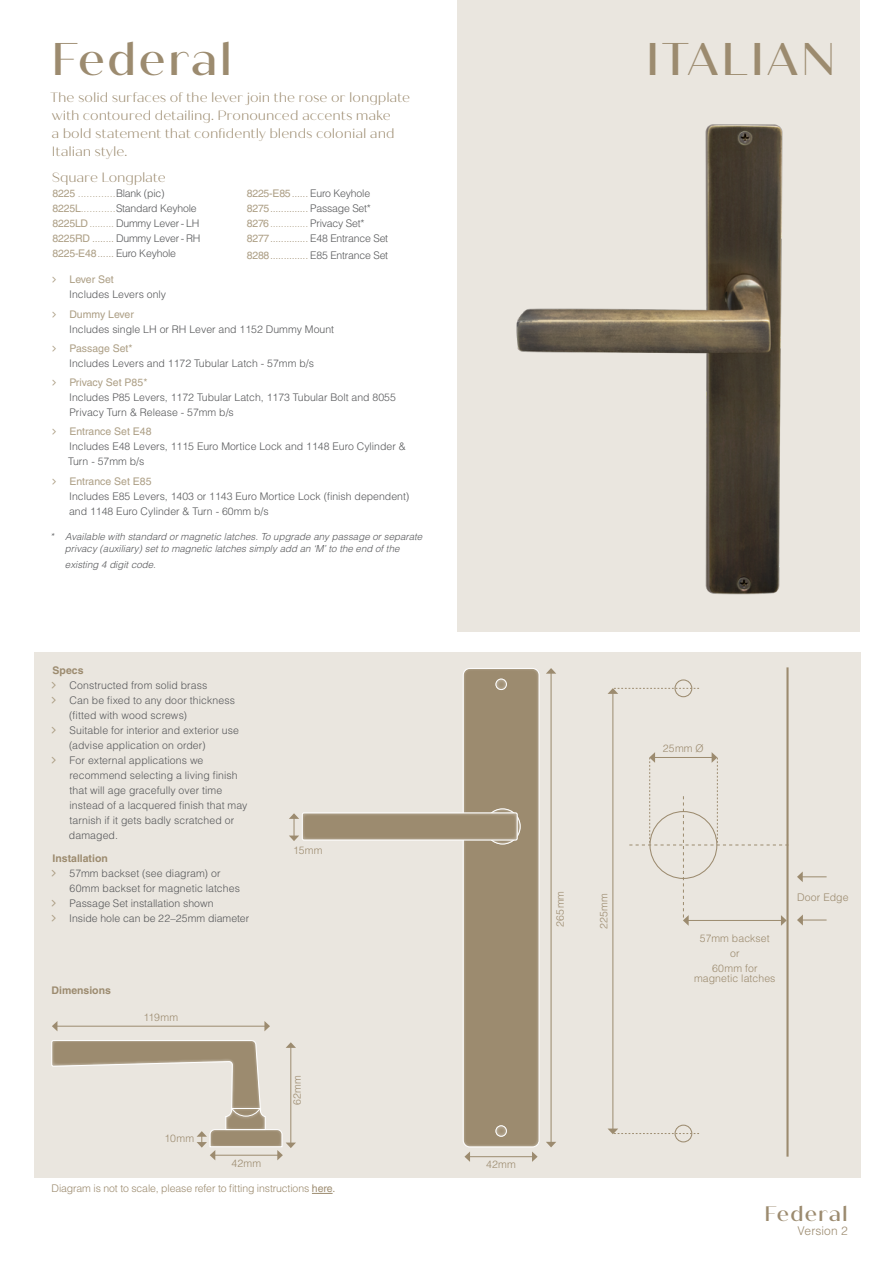
<style>
.page{position:relative;width:893px;height:1263px;background:#fff}
.page>*{position:absolute;margin:0;border:0;box-sizing:border-box;transform-origin:0 0}
.t1{font:500 45.75px "Quiche Sans";letter-spacing:.05em;color:#9c8b6f}
.t2{font:500 21px "Quiche Sans";letter-spacing:.05em;color:#9c8b6f}
.t3{font:300 13.5px/18px "Quiche Sans";letter-spacing:-.005em;color:#9c8b6f}
.t4{font:300 12px "Helvetica LT Std";letter-spacing:.005em;color:#9c8b6f}
.t5{font:300 10.5px/15px "Helvetica LT Std";color:#58595b}
.t6{font:300 10.5px/15px "Helvetica LT Std";letter-spacing:-.02em;color:#58595b}
.t7{font:300 10.5px/14.7px "Helvetica LT Std";color:#9c8b6f;text-align:center}
.t8{font:10.5px "Helvetica LT Std";color:#ac9e84}
.t9{font:300 10.5px "Helvetica LT Std";letter-spacing:-.02em;color:#9c8b6f}
.t10{font:700 10.5px "Helvetica LT Std";color:#9c8b6f}
.t11{font:italic 300 9.75px/12px "Helvetica LT Std";color:#58595b}
.s1{font-weight:400;color:#ac9e84}
.s2{color:#ac9e84}
.s3{color:#9c8b6f}
.s4{color:#58595b}
.s5{font-weight:400}
</style>
<div class="page">
<div style="left:457px;top:0;width:403px;height:632px;background:#eae6df"></div>
<div style="left:34px;top:653px;width:826px;height:525px;background:#eae6df"></div>
<div style="left:463px;top:668px;width:76px;height:479px;background:#9c8b6f;border-radius:7px"></div>
<div style="left:463px;top:668px;width:76px;height:479px;border:1px solid #fff;border-radius:7px"></div>
<svg style="left:496px;top:679px;width:10px;height:10px"></svg>
<div style="left:496px;top:679px;width:11px;height:11px;border:1px solid #fff;border-radius:50%"></div>
<svg style="left:496px;top:1126px;width:10px;height:10px"></svg>
<div style="left:496px;top:1125px;width:11px;height:11px;border:1px solid #fff;border-radius:50%"></div>
<svg style="left:485px;top:809px;width:35px;height:35px"></svg>
<div style="left:485px;top:808px;width:35px;height:36px;border:1px solid #fff;border-radius:50%"></div>
<div style="left:302px;top:813px;width:215px;height:27px;background:#9c8b6f;border-radius:2px"></div>
<div style="left:302px;top:813px;width:215px;height:27px;border:1px solid #fff;border-radius:2px"></div>
<img style="left:516px;top:124px;width:267px;height:471px">
<hr style="left:786px;top:667px;width:3px;height:490px;background:#9c8b6f">
<svg style="left:797px;top:871px;width:30px;height:11px"></svg>
<svg style="left:797px;top:914px;width:30px;height:11px"></svg>
<hr style="left:612px;top:693px;width:1px;height:436px;background:#9c8b6f">
<svg style="left:608px;top:688px;width:91px;height:6px"></svg>
<svg style="left:608px;top:1128px;width:91px;height:6px"></svg>
<svg style="left:629px;top:752px;width:158px;height:174px"></svg>
<hr style="left:551px;top:673px;width:1px;height:470px;background:#9c8b6f">
<svg style="left:546px;top:1142px;width:10px;height:5px"></svg>
<svg style="left:546px;top:668px;width:10px;height:6px"></svg>
<hr style="left:469px;top:1156px;width:64px;height:1px;background:#9c8b6f">
<svg style="left:464px;top:1151px;width:6px;height:11px"></svg>
<svg style="left:532px;top:1151px;width:6px;height:11px"></svg>
<hr style="left:56px;top:1026px;width:209px;height:1px;background:#9c8b6f">
<svg style="left:52px;top:1021px;width:5px;height:10px"></svg>
<svg style="left:264px;top:1021px;width:6px;height:10px"></svg>
<svg style="left:289px;top:813px;width:10px;height:28px"></svg>
<div style="left:674px;top:679px;width:18px;height:18px;border:1px solid #9c8b6f;border-radius:50%"></div>
<div style="left:674px;top:1124px;width:18px;height:18px;border:1px solid #9c8b6f;border-radius:50%"></div>
<svg style="left:312px;top:1193px;width:21px;height:1px"></svg>
<svg style="left:51px;top:1040px;width:245px;height:120px"></svg>
<h1 class="t1" style="left:51px;top:32px;width:182px">Federal</h1>
<h1 class="t1" style="left:646px;top:32px;width:191px">ITALIAN</h1>
<p class="t3" style="left:50px;top:89px;width:362px">The solid surfaces of the lever join the rose or longplate with contoured detailing. Pronounced accents make<br>a bold statement that confidently blends colonial and Italian style.</p>
<p class="t3" style="left:52px;top:169px;width:115px">Square Longplate</p>
<p class="t6" style="left:53px;top:186px;width:149px"><span class="s1">8225</span> <span class="s2">.............</span>Blank (pic)<br><span class="s1">8225L</span><span class="s2">............</span>Standard Keyhole<br><span class="s1">8225LD</span><span class="s2">.........</span> Dummy Lever - LH<br><span class="s1">8225RD</span> <span class="s3">........</span> Dummy Lever - RH<br><span class="s1">8225-E48</span><span class="s3">......</span> Euro Keyhole</p>
<p class="t6" style="left:247px;top:186px;width:143px"><span class="s1">8225-E85</span><span class="s3">......</span> Euro Keyhole <span class="s1">8275</span><span class="s3">..............</span> Passage Set* <span class="s1">8276</span><span class="s2">..............</span> Privacy Set* <span class="s1">8277</span><span class="s3">..............</span> E48 Entrance Set</p>
<p class="t9" style="left:247px;top:248px;width:143px"><span class="s1">8288</span>.............. <span class="s4">E85 Entrance Set</span></p>
<p class="t8" style="left:70px;top:274px;width:46px">Lever Set</p>
<p class="t5" style="left:69px;top:287px;width:98px">Includes Levers only</p>
<p class="t8" style="left:69px;top:308px;width:66px">Dummy Lever</p>
<p class="t5" style="left:69px;top:321px;width:266px">Includes single LH or RH Lever and 1152 Dummy Mount</p>
<p class="t8" style="left:69px;top:342px;width:65px">Passage Set*</p>
<p class="t5" style="left:69px;top:355px;width:246px">Includes Levers and 1172 Tubular Latch - 57mm b/s</p>
<p class="t8" style="left:69px;top:376px;width:79px">Privacy Set P85*</p>
<p class="t5" style="left:69px;top:390px;width:328px">Includes P85 Levers, 1172 Tubular Latch, 1173 Tubular Bolt and 8055<br>Privacy Turn &amp; Release - 57mm b/s</p>
<p class="t8" style="left:69px;top:426px;width:84px">Entrance Set E48</p>
<p class="t5" style="left:68px;top:439px;width:339px">Includes E48 Levers, 1115 Euro Mortice Lock and 1148 Euro Cylinder &amp;<br>Turn - 57mm b/s</p>
<p class="t8" style="left:69px;top:475px;width:84px">Entrance Set E85</p>
<p class="t5" style="left:69px;top:488px;width:342px">Includes E85 Levers, 1403 or 1143 Euro Mortice Lock (finish dependent) and 1148 Euro Cylinder &amp; Turn - 60mm b/s</p>
<p class="t11" style="left:65px;top:530px;width:359px;text-indent:-15px">* Available with standard or magnetic latches. To upgrade any passage or separate privacy (auxiliary) set to magnetic latches simply add an ‘M’ to the end of the</p>
<p class="t11" style="left:65px;top:559px;width:93px">existing 4 digit code.</p>
<p class="t10" style="left:53px;top:664px;width:33px">Specs</p>
<p class="t5" style="left:69px;top:677px;width:180px">Constructed from solid brass<br>Can be fixed to any door thickness (fitted with wood screws)<br>Suitable for interior and exterior use (advise application on order)<br>For external applications we recommend selecting a living finish that will age gracefully over time instead of a lacquered finish that may tarnish if it gets badly scratched or damaged.</p>
<p class="t10" style="left:53px;top:852px;width:57px">Installation</p>
<p class="t5" style="left:69px;top:866px;width:182px">57mm backset (see diagram) or<br>60mm backset for magnetic latches<br>Passage Set installation shown<br>Inside hole can be 22–25mm diameter</p>
<p class="t10" style="left:52px;top:984px;width:61px">Dimensions</p>
<p class="t7" style="left:144px;top:1010px;width:36px">119mm</p>
<p class="t7" style="left:165px;top:1131px;width:31px">10mm</p>
<p class="t7" style="left:293px;top:843px;width:31px">15mm</p>
<p class="t7" style="left:290px;top:1105px;width:31px;rotate:-90deg">62mm</p>
<p class="t7" style="left:231px;top:1155px;width:31px">42mm</p>
<p class="t7" style="left:486px;top:1157px;width:31px">42mm</p>
<p class="t7" style="left:52px;top:1181px;width:285px">Diagram is not to scale, please refer to fitting instructions <span class="s5">here.</span></p>
<p class="t7" style="left:663px;top:740px;width:42px">25mm Ø</p>
<p class="t7" style="left:553px;top:927px;width:38px;rotate:-90deg">265mm</p>
<p class="t7" style="left:596px;top:929px;width:37px;rotate:-90deg">225mm</p>
<p class="t7" style="left:797px;top:890px;width:53px">Door Edge</p>
<p class="t7" style="left:700px;top:931px;width:71px">57mm backset or<br>60mm for</p>
<p class="t7" style="left:694px;top:971px;width:83px">magnetic latches</p>
<h2 class="t2" style="left:765px;top:1201px;width:85px">Federal</h2>
<p class="t4" style="left:798px;top:1223px;width:52px">Version 2</p>
</div>
